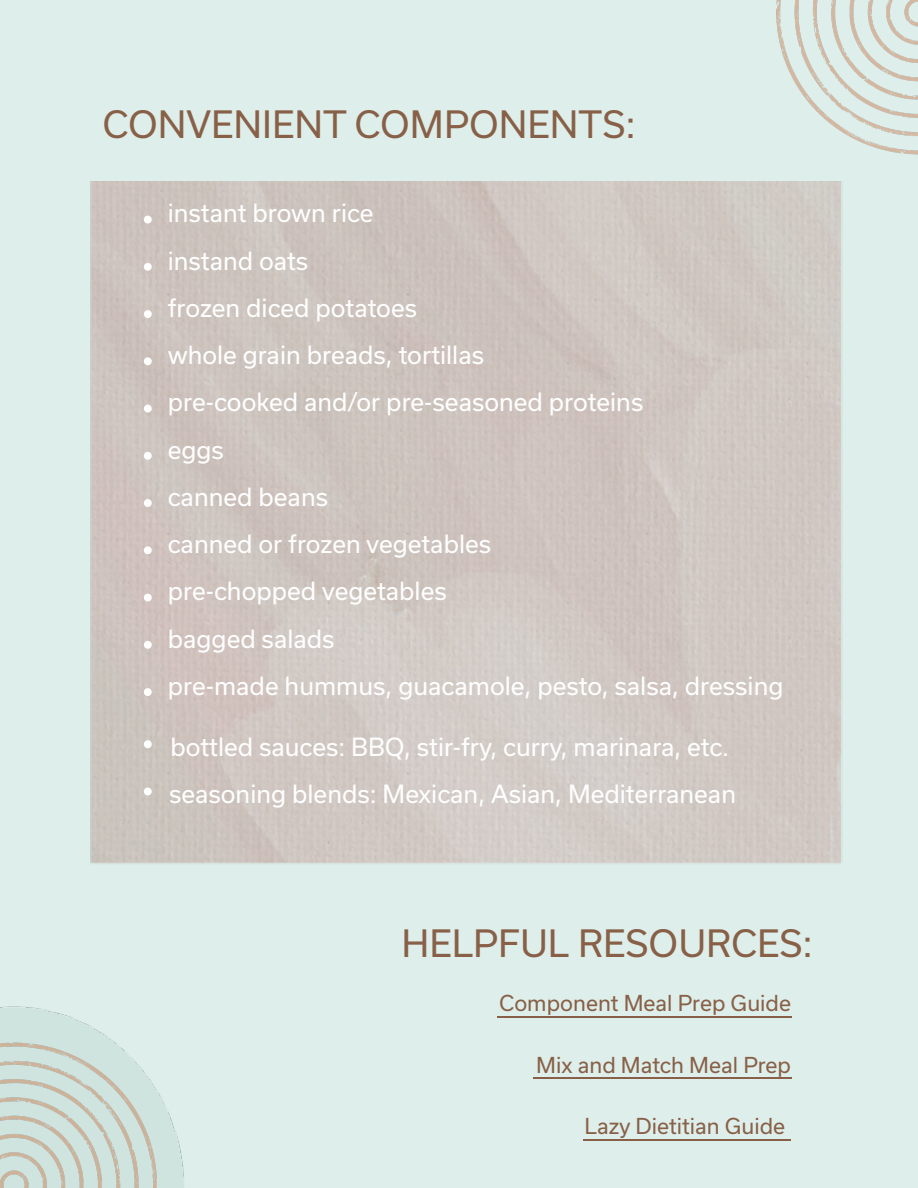
<style>
.page{position:relative;width:918px;height:1188px;background:#fff}
.page>*{position:absolute;margin:0;border:0;box-sizing:border-box;transform-origin:0 0}
.t1{font:36px "Usual";color:#886047}
.t2{font:24px/47.2px "Usual";color:#fff}
.t3{font:21px "Usual";color:#886047}
</style>
<div class="page">
<img style="left:11px;top:181px;width:896px;height:986px">
<svg style="left:144px;top:216px;width:8px;height:7px"></svg>
<svg style="left:144px;top:263px;width:8px;height:8px"></svg>
<svg style="left:144px;top:310px;width:8px;height:8px"></svg>
<svg style="left:144px;top:357px;width:8px;height:8px"></svg>
<svg style="left:144px;top:405px;width:8px;height:7px"></svg>
<svg style="left:144px;top:452px;width:8px;height:8px"></svg>
<svg style="left:144px;top:499px;width:8px;height:8px"></svg>
<svg style="left:144px;top:546px;width:8px;height:8px"></svg>
<svg style="left:144px;top:594px;width:8px;height:7px"></svg>
<svg style="left:144px;top:641px;width:8px;height:8px"></svg>
<svg style="left:144px;top:688px;width:8px;height:8px"></svg>
<svg style="left:144px;top:740px;width:8px;height:8px"></svg>
<svg style="left:144px;top:788px;width:8px;height:7px"></svg>
<img style="left:0;top:992px;width:184px;height:196px">
<img style="left:0;top:1042px;width:156px;height:146px">
<img style="left:776px;top:0;width:142px;height:155px">
<hr style="left:497px;top:1016px;width:294px;height:2px;background:#886047">
<hr style="left:533px;top:1078px;width:258px;height:1px;background:#886047">
<hr style="left:583px;top:1139px;width:203px;height:1px;background:#886047">
<h1 class="t1" style="left:102px;top:104px;width:535px">CONVENIENT COMPONENTS:</h1>
<p class="t2" style="left:168px;top:190px;width:617px">instant brown rice<br>instand oats<br>frozen diced potatoes<br>whole grain breads, tortillas<br>pre-cooked and/or pre-seasoned proteins<br>eggs<br>canned beans<br>canned or frozen vegetables<br>pre-chopped vegetables<br>bagged salads<br>pre-made hummus, guacamole, pesto, salsa, dressing</p>
<p class="t2" style="left:169px;top:723px;width:569px">bottled sauces: BBQ, stir-fry, curry, marinara, etc. seasoning blends: Mexican, Asian, Mediterranean</p>
<h1 class="t1" style="left:401px;top:923px;width:413px">HELPFUL RESOURCES:</h1>
<p class="t3" style="left:499px;top:991px;width:293px">Component Meal Prep Guide</p>
<p class="t3" style="left:536px;top:1053px;width:256px">Mix and Match Meal Prep</p>
<p class="t3" style="left:585px;top:1114px;width:202px">Lazy Dietitian Guide</p>
</div>
